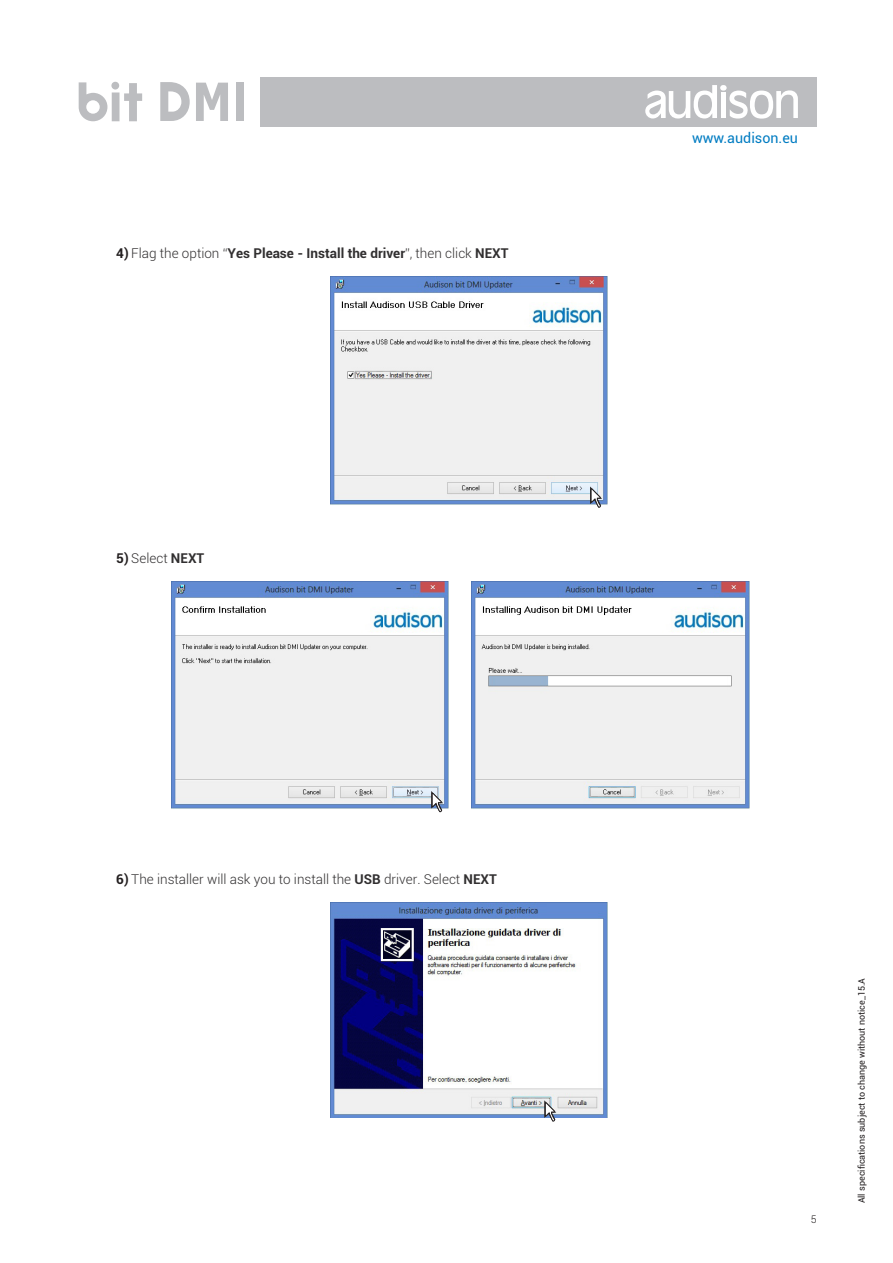
<style>
.page{position:relative;width:893px;height:1263px;background:#fff}
.page>*{position:absolute;margin:0;border:0;box-sizing:border-box;transform-origin:0 0}
.t1{font:14.25px "Roboto";color:#007cc2}
.t2{font:300 13.5px "Roboto";color:#312f30}
.t3{font:700 13.5px "Roboto";color:#312f30}
.t4{font:300 10.5px "Roboto";color:#231f20}
.t5{font:9px "Roboto";color:#231f20}
.s1{color:#231f20}
.s2{font-weight:300}
.s3{font-weight:700;color:#231f20}
.s4{font-weight:700}
</style>
<div class="page">
<div style="left:260px;top:77px;width:556px;height:49px;background:#bcbdc0"></div>
<svg style="left:645px;top:85px;width:153px;height:34px"></svg>
<svg style="left:196px;top:83px;width:32px;height:38px"></svg>
<svg style="left:79px;top:82px;width:63px;height:39px"></svg>
<svg style="left:160px;top:82px;width:30px;height:39px"></svg>
<div style="left:236px;top:82px;width:7px;height:39px;background:#bcbdc0"></div>
<img style="left:330px;top:277px;width:278px;height:228px">
<img style="left:330px;top:902px;width:278px;height:215px">
<svg style="left:590px;top:486px;width:12px;height:22px"></svg>
<svg style="left:544px;top:1100px;width:12px;height:21px"></svg>
<img style="left:172px;top:581px;width:277px;height:228px">
<img style="left:472px;top:581px;width:277px;height:228px">
<svg style="left:431px;top:791px;width:12px;height:21px"></svg>
<p class="t3" style="left:116px;top:244px;width:394px"><span class="s1">4)</span> <span class="s2">Flag the option “</span>Yes Please - Install the driver<span class="s2">”, then click</span> NEXT</p>
<p class="t2" style="left:116px;top:548px;width:90px"><span class="s3">5)</span> Select <span class="s4">NEXT</span></p>
<p class="t2" style="left:116px;top:870px;width:382px"><span class="s3">6)</span> The installer will ask you to install the <span class="s4">USB</span> driver. Select <span class="s4">NEXT</span></p>
<p class="t1" style="left:692px;top:128px;width:107px">www.audison.eu</p>
<p class="t4" style="left:811px;top:1212px;width:7px">5</p>
<p class="t5" style="left:855px;top:1203px;width:227px;rotate:-90deg">All specifications subject to change without notice_15.A</p>
</div>
